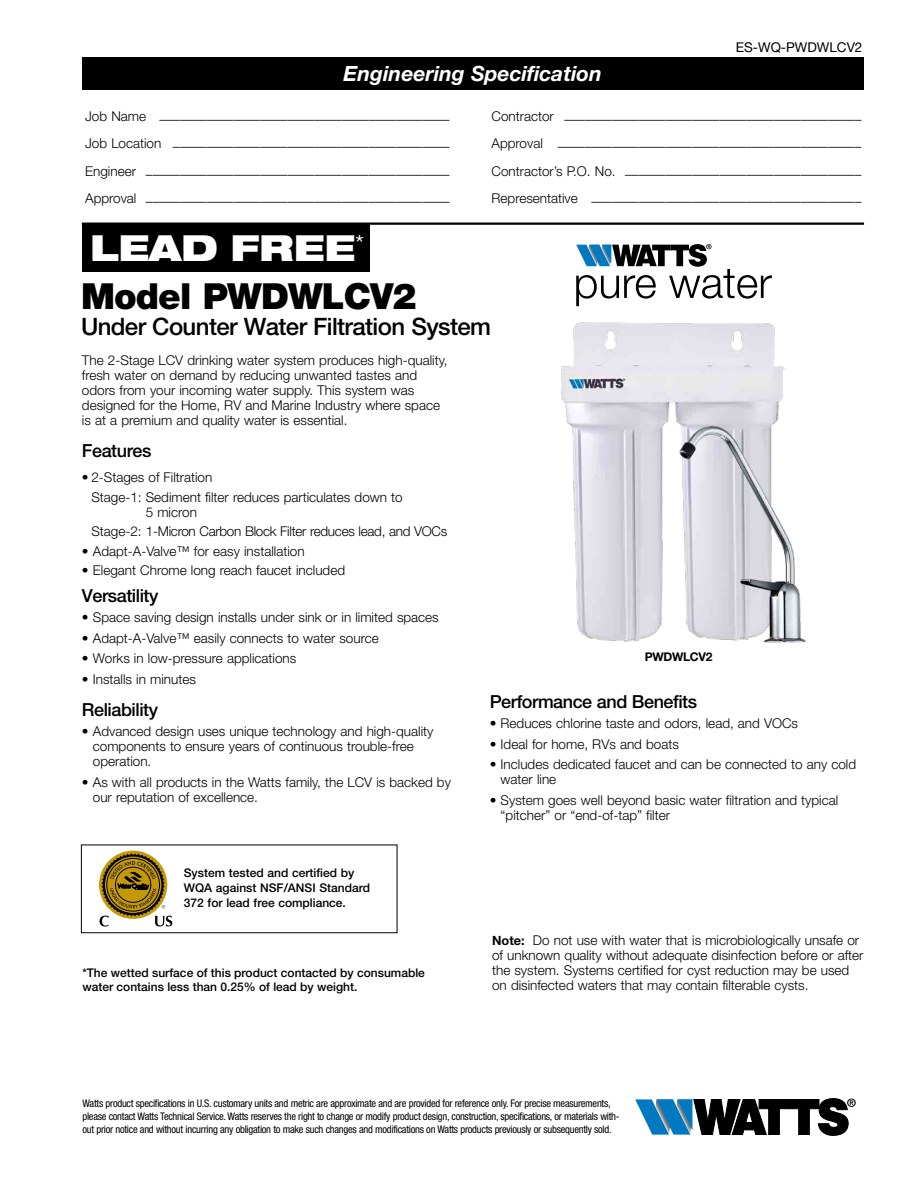
<style>
.page{position:relative;width:918px;height:1188px;background:#fff}
.page>*{position:absolute;margin:0;border:0;box-sizing:border-box;transform-origin:0 0}
.t1{font:900 36px "Helvetica Neue LT Std";letter-spacing:-.025em;color:#000}
.t2{font:900 expanded 36px "Helvetica Neue LT Std";color:#fff}
.t3{font:500 24px "Helvetica Neue LT Std";letter-spacing:-.025em;color:#000}
.t4{font:italic 700 21px "Helvetica Neue LT Std";color:#fff}
.t5{font:500 18px "Helvetica Neue LT Std";letter-spacing:-.025em;color:#000}
.t6{font:300 13.5px/15px "Helvetica Neue LT Std";color:#000}
.t7{font:300 13.5px/19.5px "Helvetica Neue LT Std";letter-spacing:-.02em;color:#000}
.t8{font:13.5px "Helvetica Neue LT Std";color:#000}
.t9{font:500 12px/15px "Helvetica Neue LT Std";color:#000}
.t10{font:700 12px "Helvetica Neue LT Std";letter-spacing:-.025em;color:#000}
.t11{font:condensed 10.5px/13.2px "Helvetica Neue LT Std";letter-spacing:-.025em;color:#000}
.s1{font-weight:700;font-size:12.75px}
</style>
<div class="page">
<div style="left:82px;top:57px;width:781px;height:32px;background:#000"></div>
<hr style="left:82px;top:223px;width:782px;height:2px;background:#000">
<img style="left:561px;top:322px;width:246px;height:321px">
<svg style="left:635px;top:1098px;width:221px;height:38px"></svg>
<div style="left:82px;top:223px;width:288px;height:49px;background:#000"></div>
<svg style="left:576px;top:244px;width:196px;height:62px"></svg>
<svg style="left:100px;top:853px;width:72px;height:74px"></svg>
<h3 class="t4" style="left:343px;top:60px;width:260px">Engineering Specification</h3>
<p class="t8" style="left:736px;top:39px;width:128px">ES-WQ-PWDWLCV2</p>
<p class="t6" style="left:85px;top:112px;width:366px">Job Name –––––––––––––––––––––––––––––––––––––––––––</p>
<p class="t6" style="left:492px;top:112px;width:371px">Contractor ––––––––––––––––––––––––––––––––––––––––––––</p>
<p class="t6" style="left:85px;top:139px;width:366px">Job Location –––––––––––––––––––––––––––––––––––––––––</p>
<p class="t6" style="left:492px;top:139px;width:371px">Approval –––––––––––––––––––––––––––––––––––––––––––––</p>
<p class="t6" style="left:85px;top:166px;width:366px">Engineer –––––––––––––––––––––––––––––––––––––––––––––</p>
<p class="t6" style="left:492px;top:166px;width:371px">Contractor’s P.O. No. –––––––––––––––––––––––––––––––––––</p>
<p class="t6" style="left:85px;top:193px;width:366px">Approval –––––––––––––––––––––––––––––––––––––––––––––</p>
<p class="t6" style="left:492px;top:193px;width:371px">Representative ––––––––––––––––––––––––––––––––––––––––</p>
<h1 class="t2" style="left:90px;top:224px;width:276px">LEAD FREE<sup>*</sup></h1>
<h1 class="t1" style="left:81px;top:275px;width:337px">Model PWDWLCV2</h1>
<h2 class="t3" style="left:81px;top:312px;width:412px">Under Counter Water Filtration System</h2>
<p class="t6" style="left:82px;top:353px;width:367px">The 2-Stage LCV drinking water system produces high-quality, fresh water on demand by reducing unwanted tastes and odors from your incoming water supply. This system was designed for the Home, RV and Marine Industry where space is at a premium and quality water is essential.</p>
<h3 class="t5" style="left:82px;top:440px;width:71px">Features</h3>
<p class="t6" style="left:91px;top:468px;width:313px;line-height:19.5px;text-indent:-9px">• 2-Stages of Filtration<br>Stage-1: Sediment filter reduces particulates down to</p>
<p class="t7" style="left:91px;top:502px;width:357px;text-indent:54px">5 micron<br>Stage-2: 1-Micron Carbon Block Filter reduces lead, and VOCs</p>
<p class="t6" style="left:82px;top:543px;width:224px">• Adapt-A-Valve™ for easy installation</p>
<p class="t6" style="left:82px;top:563px;width:265px">• Elegant Chrome long reach faucet included</p>
<h3 class="t5" style="left:82px;top:585px;width:78px">Versatility</h3>
<p class="t6" style="left:82px;top:610px;width:358px">• Space saving design installs under sink or in limited spaces</p>
<p class="t6" style="left:82px;top:630px;width:298px">• Adapt-A-Valve™ easily connects to water source</p>
<p class="t6" style="left:82px;top:651px;width:216px">• Works in low-pressure applications</p>
<p class="t6" style="left:82px;top:671px;width:115px">• Installs in minutes</p>
<h3 class="t5" style="left:82px;top:699px;width:78px">Reliability</h3>
<p class="t6" style="left:93px;top:724px;width:342px;text-indent:-11px">• Advanced design uses unique technology and high-quality components to ensure years of continuous trouble-free operation.</p>
<p class="t6" style="left:93px;top:774px;width:360px;text-indent:-11px">• As with all products in the Watts family, the LCV is backed by our reputation of excellence.</p>
<p class="t9" style="left:184px;top:865px;width:188px">System tested and certified by<br>WQA against NSF/ANSI Standard<br>372 for lead free compliance.</p>
<p class="t9" style="left:82px;top:966px;width:344px;line-height:13.5px">*The wetted surface of this product contacted by consumable water contains less than 0.25% of lead by weight.</p>
<p class="t10" style="left:645px;top:649px;width:69px">PWDWLCV2</p>
<h3 class="t5" style="left:490px;top:691px;width:209px">Performance and Benefits</h3>
<p class="t6" style="left:490px;top:716px;width:310px">• Reduces chlorine taste and odors, lead, and VOCs</p>
<p class="t6" style="left:490px;top:736px;width:191px">• Ideal for home, RVs and boats</p>
<p class="t6" style="left:501px;top:757px;width:357px;text-indent:-11px">• Includes dedicated faucet and can be connected to any cold water line</p>
<p class="t6" style="left:501px;top:792px;width:339px;text-indent:-11px">• System goes well beyond basic water filtration and typical “pitcher” or “end-of-tap” filter</p>
<p class="t6" style="left:492px;top:933px;width:373px"><span class="s1">Note:</span> Do not use with water that is microbiologically unsafe or of unknown quality without adequate disinfection before or after the system. Systems certified for cyst reduction may be used on disinfected waters that may contain filterable cysts.</p>
<p class="t11" style="left:82px;top:1096px;width:539px">Watts product specifications in U.S. customary units and metric are approximate and are provided for reference only. For precise measurements, please contact Watts Technical Service. Watts reserves the right to change or modify product design, construction, specifications, or materials with&shy;out prior notice and without incurring any obligation to make such changes and modifications on Watts products previously or subsequently sold.</p>
</div>
